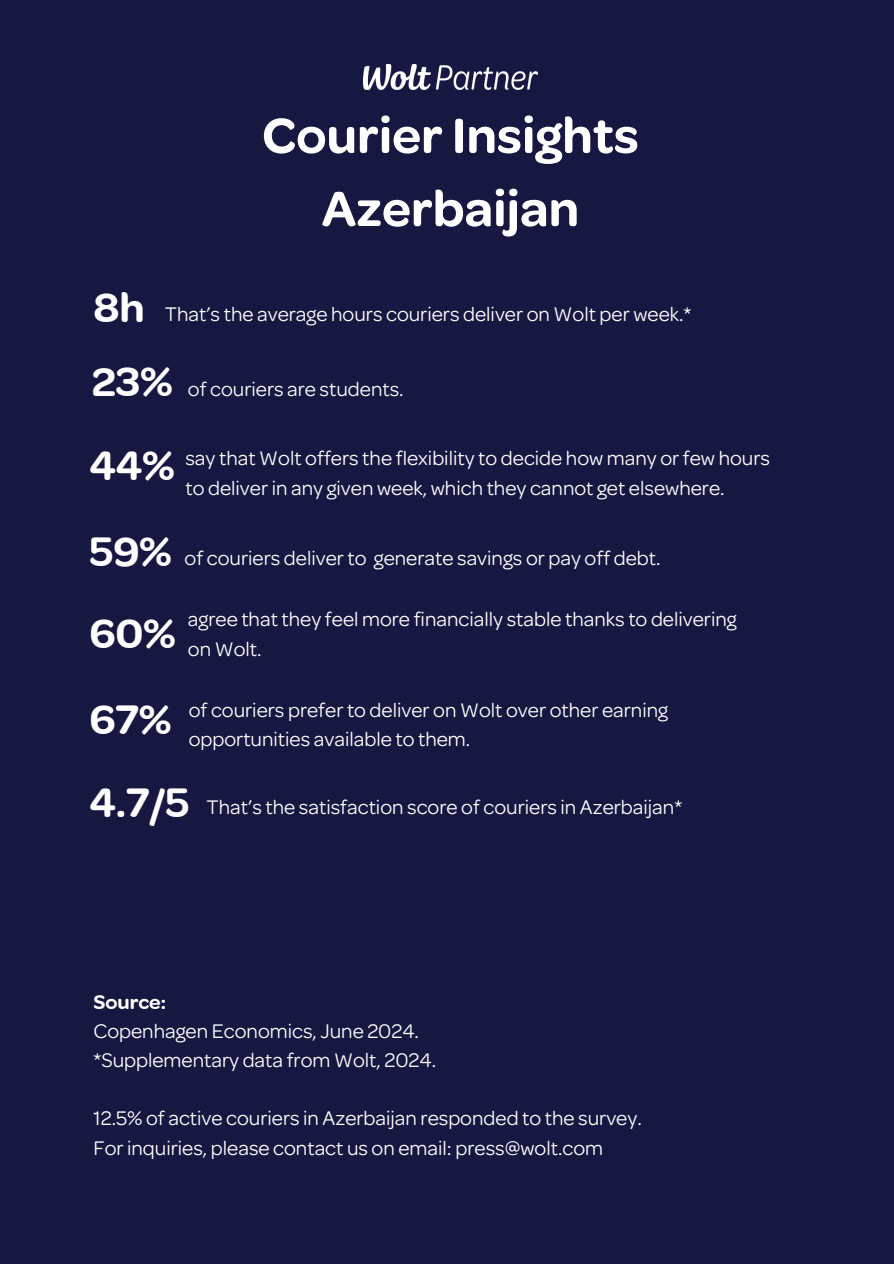
<style>
.page{position:relative;width:894px;height:1264px;background:#fff}
.page>*{position:absolute;margin:0;border:0;box-sizing:border-box;transform-origin:0 0}
.t1{font:600 52.5px/73.2px "Omnes";color:#fff;text-align:center}
.t2{font:600 43.5px "Omnes";color:#fff}
.t3{font:21px/29.2px "Omnes";color:#fff}
.t4{font:600 21px "Omnes";color:#fff}
</style>
<div class="page">
<div style="left:0;top:0;width:893px;height:1263px;background:#161842"></div>
<img style="left:363px;top:65px;width:175px;height:25px">
<p class="t2" style="left:93px;top:277px;width:53px">8h</p>
<p class="t1" style="left:262px;top:96px;width:378px">Courier Insights<br>Azerbaijan</p>
<p class="t3" style="left:165px;top:301px;width:528px">That’s the average hours couriers deliver on Wolt per week.*</p>
<h2 class="t2" style="left:92px;top:350px;width:82px">23%</h2>
<h2 class="t3" style="left:188px;top:376px;width:217px">of couriers are students.</h2>
<p class="t2" style="left:89px;top:434px;width:87px">44%</p>
<p class="t3" style="left:185px;top:446px;width:586px">say that Wolt offers the flexibility to decide how many or few hours to deliver in any given week, which they cannot get elsewhere.</p>
<p class="t2" style="left:89px;top:521px;width:84px">59%</p>
<p class="t3" style="left:184px;top:545px;width:477px">of couriers deliver to generate savings or pay off debt.</p>
<h2 class="t2" style="left:89px;top:602px;width:88px">60%</h2>
<p class="t3" style="left:188px;top:606px;width:550px">agree that they feel more financially stable thanks to delivering on Wolt.</p>
<h2 class="t2" style="left:89px;top:688px;width:83px">67%</h2>
<p class="t3" style="left:189px;top:696px;width:480px">of couriers prefer to deliver on Wolt over other earning opportunities available to them.</p>
<h2 class="t2" style="left:89px;top:771px;width:102px">4.7/5</h2>
<p class="t3" style="left:206px;top:794px;width:477px">That’s the satisfaction score of couriers in Azerbaijan*</p>
<p class="t4" style="left:93px;top:987px;width:74px">Source:</p>
<p class="t3" style="left:93px;top:1017px;width:327px">Copenhagen Economics, June 2024.</p>
<h2 class="t3" style="left:93px;top:1047px;width:344px">*Supplementary data from Wolt, 2024.</h2>
<p class="t3" style="left:93px;top:1105px;width:549px">12.5% of active couriers in Azerbaijan responded to the survey.</p>
<h2 class="t3" style="left:93px;top:1134px;width:511px">For inquiries, please contact us on email: press@wolt.com</h2>
</div>
